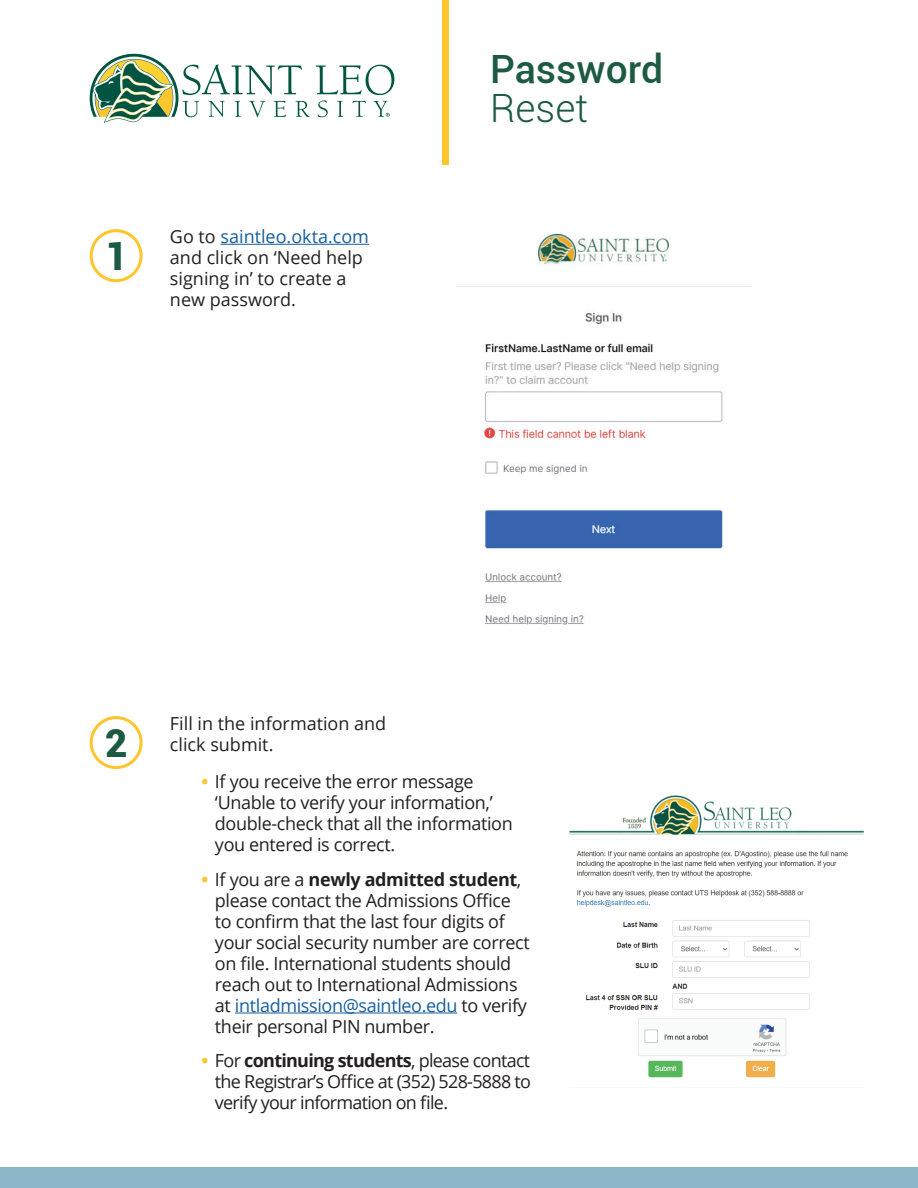
<style>
.page{position:relative;width:918px;height:1188px;background:#fff}
.page>*{position:absolute;margin:0;border:0;box-sizing:border-box;transform-origin:0 0}
.t1{font:500 39px "Roboto";color:#1c5a41}
.t2{font:300 39px "Roboto";color:#1c5a41}
.t3{font:900 38.4px "Roboto";color:#1c5a41}
.t4{font:18px/21px "Open Sans";letter-spacing:-.02em;color:#231f20}
.t5{font:18px/21px "Open Sans";color:#231f20}
.t6{font:18px/21px "Open Sans";letter-spacing:-.04em;color:#231f20}
.t7{font:700 18px "Open Sans";letter-spacing:-.04em;color:#231f20}
.t8{font:700 18px "Open Sans";letter-spacing:-.02em;color:#231f20}
.s1{color:#175d9e}
.s2{font-weight:700;color:#fec62e}
.s3{color:#fec62e}
.s4{font-weight:400}
</style>
<div class="page">
<div style="left:0;top:1167px;width:918px;height:21px;background:#8bb7c8"></div>
<div style="left:442px;top:0;width:6px;height:164px;background:#fec62e"></div>
<hr style="left:221px;top:244px;width:148px;height:1px;background:#175d9e">
<hr style="left:235px;top:1013px;width:222px;height:1px;background:#175d9e">
<svg style="left:316px;top:65px;width:78px;height:52px"></svg>
<svg style="left:90px;top:54px;width:220px;height:69px"></svg>
<div style="left:90px;top:229px;width:53px;height:53px;border:3px solid #fec62e;border-radius:50%"></div>
<img style="left:456px;top:234px;width:294px;height:391px">
<div style="left:90px;top:716px;width:53px;height:53px;border:3px solid #fec62e;border-radius:50%"></div>
<img style="left:569px;top:795px;width:295px;height:283px">
<p class="t3" style="left:105px;top:229px;width:24px">1</p>
<p class="t5" style="left:170px;top:225px;width:201px">Go to <span class="s1">saintleo.okta.com </span>and click on ‘Need help signing in’ to create a new password.</p>
<p class="t1" style="left:490px;top:42px;width:175px">Password</p>
<h1 class="t2" style="left:490px;top:81px;width:100px">Reset</h1>
<p class="t3" style="left:105px;top:716px;width:24px">2</p>
<p class="t5" style="left:170px;top:712px;width:218px">Fill in the information and click submit.</p>
<p class="t4" style="left:215px;top:771px;width:299px;text-indent:-14px"><span class="s2">•</span> If you receive the error message ‘Unable to verify your information,’ double-check that all the information you entered is correct.</p>
<p class="t8" style="left:201px;top:866px;width:321px"><span class="s3">•</span> <span class="s4">If you are a</span> newly admitted student<span class="s4">,</span></p>
<p class="t4" style="left:215px;top:889px;width:297px">please contact the Admissions Office to confirm that the last four digits of</p>
<p class="t4" style="left:215px;top:931px;width:316px">your social security number are correct</p>
<p class="t4" style="left:215px;top:952px;width:298px">on file. International students should</p>
<p class="t4" style="left:215px;top:973px;width:313px">reach out to International Admissions at <span class="s1">intladmission@saintleo.edu</span> to verify their personal PIN number.</p>
<p class="t7" style="left:201px;top:1048px;width:330px"><span class="s3">•</span> <span class="s4">For</span> continuing students<span class="s4">, please contact</span></p>
<p class="t6" style="left:215px;top:1071px;width:318px">the Registrar’s Office at (352) 528-5888 to verify your information on file.</p>
</div>
